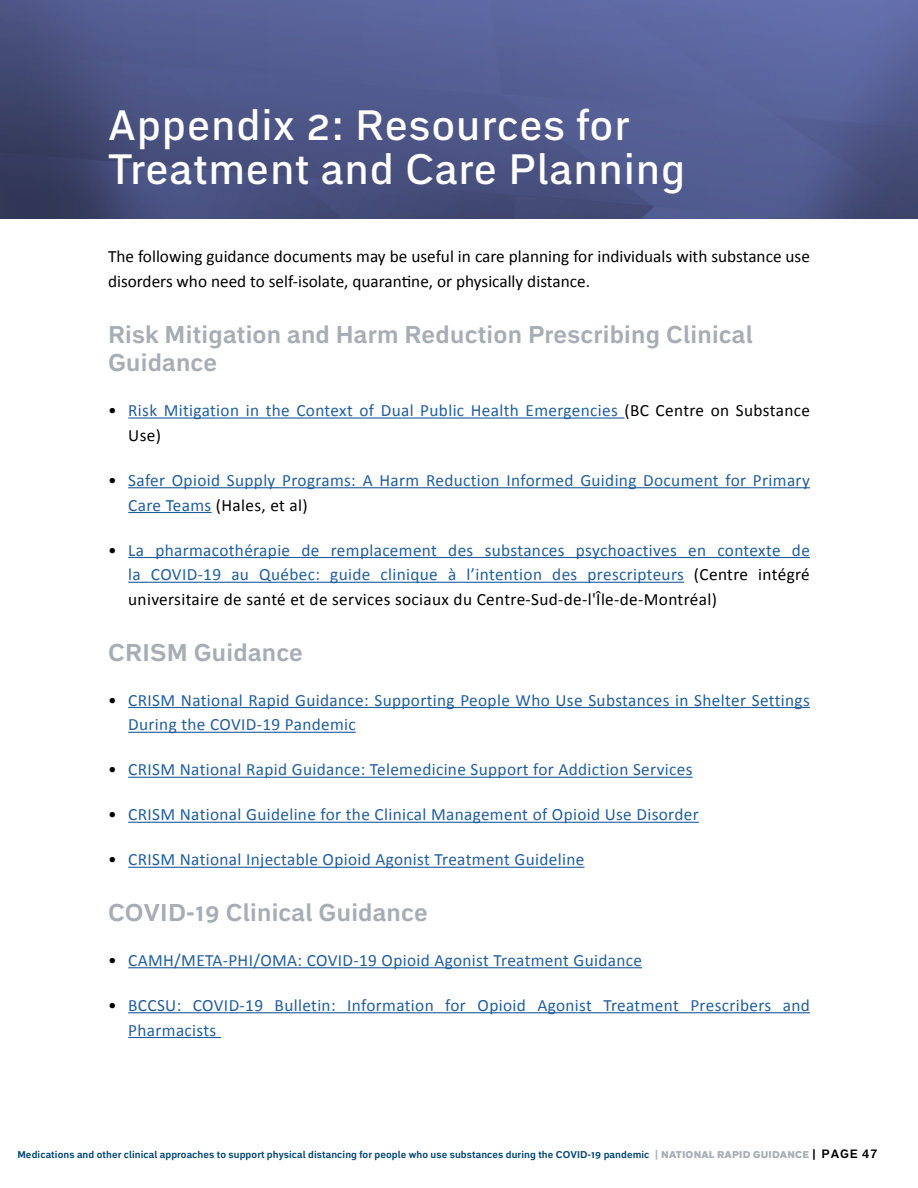
<style>
.page{position:relative;width:918px;height:1188px;background:#fff}
.page>*{position:absolute;margin:0;border:0;box-sizing:border-box;transform-origin:0 0}
.t1{font:500 42px/43.2px "Embarcadero MVB Pro";letter-spacing:.02em;color:#fff}
.t2{font:700 24px/28.5px "Embarcadero MVB Pro";letter-spacing:.01em;color:#a6adb4}
.t3{font:17.25px/24.8px "Calibri";letter-spacing:.02em;color:#215e9e}
.t4{font:17.25px/24.8px "Calibri";color:#000}
.t5{font:700 9.75px "Embarcadero MVB Pro";letter-spacing:.01em;color:#004574}
.s1{color:#000}
.s2{color:#a6adb4}
.s3{font-weight:900;color:#a6adb4}
.s4{font-size:10.5px;color:#000}
.s5{font-size:12px;color:#000}
</style>
<div class="page">
<svg style="left:0;top:0;width:918px;height:218px;background:#4f598b"></svg>
<hr style="left:128px;top:417px;width:497px;height:2px;background:#215e9e">
<hr style="left:128px;top:487px;width:682px;height:1px;background:#215e9e">
<hr style="left:128px;top:512px;width:84px;height:1px;background:#215e9e">
<hr style="left:128px;top:557px;width:682px;height:1px;background:#215e9e">
<hr style="left:128px;top:582px;width:556px;height:1px;background:#215e9e">
<hr style="left:128px;top:707px;width:682px;height:1px;background:#215e9e">
<hr style="left:128px;top:732px;width:228px;height:1px;background:#215e9e">
<hr style="left:128px;top:777px;width:565px;height:1px;background:#215e9e">
<hr style="left:128px;top:822px;width:571px;height:1px;background:#215e9e">
<hr style="left:128px;top:867px;width:457px;height:1px;background:#215e9e">
<hr style="left:128px;top:967px;width:514px;height:1px;background:#215e9e">
<hr style="left:128px;top:1012px;width:682px;height:1px;background:#215e9e">
<hr style="left:128px;top:1037px;width:93px;height:1px;background:#215e9e">
<h1 class="t1" style="left:108px;top:103px;width:579px">Appendix 2: Resources for<br>Treatment and Care Planning</h1>
<p class="t4" style="left:108px;top:243px;width:703px">The following guidance documents may be useful in care planning for individuals with substance use disorders who need to self-isolate, quarantine, or physically distance.</p>
<h2 class="t2" style="left:108px;top:319px;width:646px">Risk Mitigation and Harm Reduction Prescribing Clinical<br>Guidance</h2>
<p class="t3" style="left:128px;top:397px;width:683px;text-indent:-20px"><span class="s1">•</span> Risk Mitigation in the Context of Dual Public Health Emergencies <span class="s1">(BC Centre on Substance<br>Use)</span></p>
<p class="t3" style="left:128px;top:467px;width:683px;text-indent:-20px"><span class="s1">•</span> Safer Opioid Supply Programs: A Harm Reduction Informed Guiding Document for Primary<br>Care Teams <span class="s1">(Hales, et al)</span></p>
<p class="t3" style="left:128px;top:537px;width:683px;text-align:justify;text-indent:-20px"><span class="s1">•</span> La pharmacothérapie de remplacement des substances psychoactives en contexte de la COVID-19 au Québec: guide clinique à l’intention des prescripteurs <span class="s1">(Centre intégré universitaire de santé et de services sociaux du Centre-Sud-de-l'Île-de-Montréal)</span></p>
<h2 class="t2" style="left:108px;top:637px;width:197px">CRISM Guidance</h2>
<p class="t3" style="left:128px;top:687px;width:683px;text-indent:-20px"><span class="s1">•</span> CRISM National Rapid Guidance: Supporting People Who Use Substances in Shelter Settings<br>During the COVID-19 Pandemic</p>
<p class="t3" style="left:108px;top:756px;width:586px"><span class="s1">•</span> CRISM National Rapid Guidance: Telemedicine Support for Addiction Services</p>
<p class="t3" style="left:108px;top:801px;width:592px"><span class="s1">•</span> CRISM National Guideline for the Clinical Management of Opioid Use Disorder</p>
<p class="t3" style="left:108px;top:846px;width:478px"><span class="s1">•</span> CRISM National Injectable Opioid Agonist Treatment Guideline</p>
<h2 class="t2" style="left:108px;top:897px;width:321px">COVID-19 Clinical Guidance</h2>
<p class="t3" style="left:108px;top:947px;width:536px"><span class="s1">•</span> CAMH/META-PHI/OMA: COVID-19 Opioid Agonist Treatment Guidance</p>
<p class="t3" style="left:128px;top:992px;width:683px;text-indent:-20px"><span class="s1">•</span> BCCSU: COVID-19 Bulletin: Information for Opioid Agonist Treatment Prescribers and<br>Pharmacists</p>
<p class="t5" style="left:17px;top:1148px;width:861px">Medications and other clinical approaches to support physical distancing for people who use substances during the COVID-19 pandemic <span class="s2">|</span> <span class="s3">NATIONAL RAPID GUIDANCE</span> <span class="s4">|</span> <span class="s5">PAGE 47</span></p>
</div>
